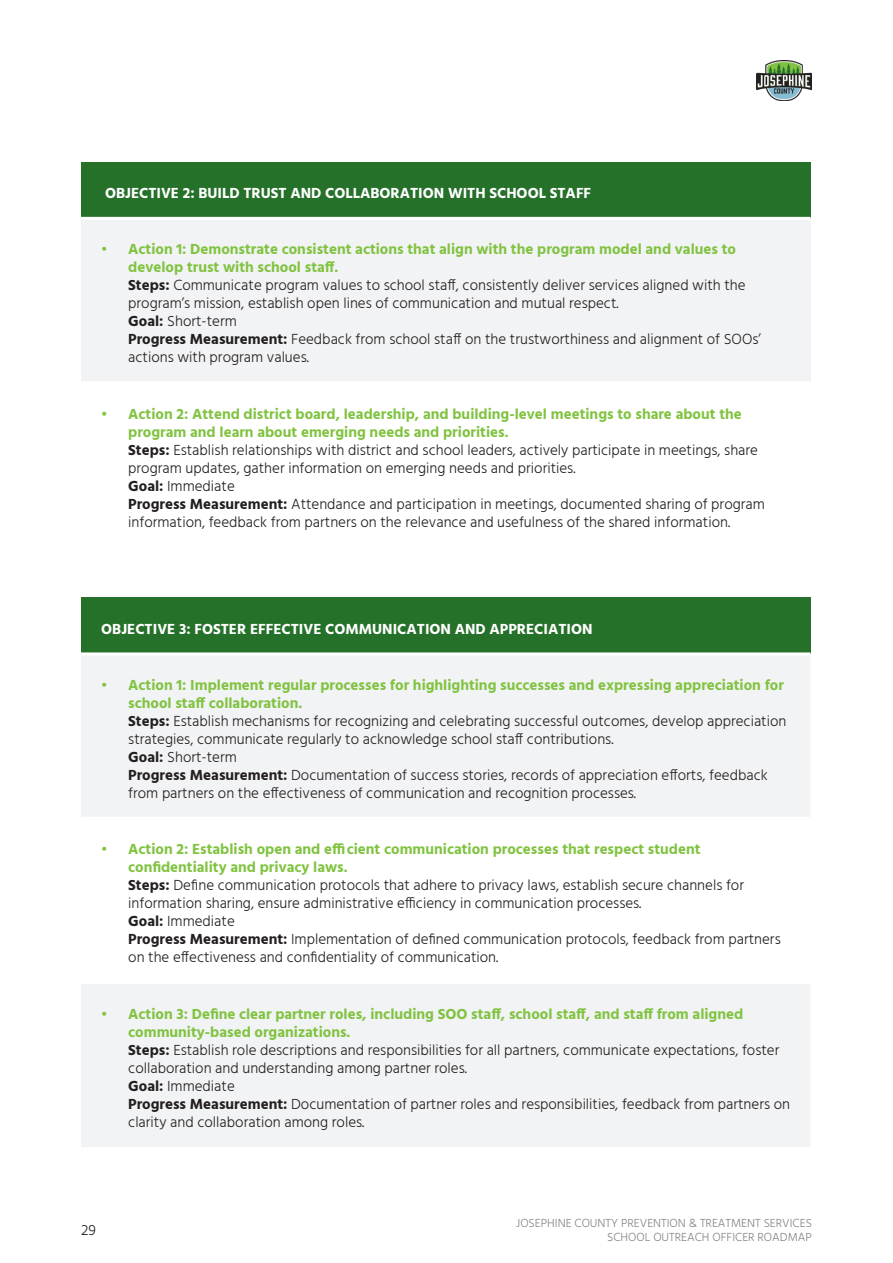
<style>
.page{position:relative;width:893px;height:1263px;background:#fff}
.page>*{position:absolute;margin:0;border:0;box-sizing:border-box;transform-origin:0 0}
.t1{font:300 15px/18px "Hind";color:#231f20}
.t2{font:700 15px/18px "Hind";color:#81c341}
.t3{font:700 15px "Hind";color:#fff}
.t4{font:300 12px/14.4px "Hind";color:#808285;text-align:right}
.s1{font-weight:700}
</style>
<div class="page">
<img style="left:757px;top:60px;width:55px;height:41px">
<div style="left:81px;top:162px;width:729px;height:56px;background:#26712a"></div>
<div style="left:81px;top:218px;width:729px;height:165px;background:#f2f3f4"></div>
<hr style="left:81px;top:217px;width:729px;height:3px;background:#fff">
<hr style="left:81px;top:381px;width:729px;height:3px;background:#fff">
<div style="left:81px;top:598px;width:729px;height:56px;background:#26712a"></div>
<svg style="left:81px;top:656px;width:729px;height:491px;fill:#f2f3f4"></svg>
<hr style="left:81px;top:652px;width:729px;height:3px;background:#fff">
<hr style="left:81px;top:817px;width:729px;height:3px;background:#fff">
<hr style="left:81px;top:981px;width:729px;height:3px;background:#fff">
<p class="t3" style="left:105px;top:184px;width:488px">OBJECTIVE 2: BUILD TRUST AND COLLABORATION WITH SCHOOL STAFF</p>
<p class="t2" style="left:128px;top:240px;width:609px;text-indent:-27px">• Action 1: Demonstrate consistent actions that align with the program model and values to develop trust with school staff.</p>
<p class="t1" style="left:128px;top:277px;width:619px"><span class="s1">Steps:</span> Communicate program values to school staff, consistently deliver services aligned with the program’s mission, establish open lines of communication and mutual respect.</p>
<p class="t1" style="left:128px;top:313px;width:110px"><span class="s1">Goal:</span> Short-term</p>
<p class="t1" style="left:128px;top:331px;width:634px"><span class="s1">Progress Measurement:</span> Feedback from school staff on the trustworthiness and alignment of SOOs’ actions with program values.</p>
<p class="t2" style="left:128px;top:405px;width:615px;text-indent:-27px">• Action 2: Attend district board, leadership, and building-level meetings to share about the program and learn about emerging needs and priorities.</p>
<p class="t1" style="left:128px;top:442px;width:631px"><span class="s1">Steps:</span> Establish relationships with district and school leaders, actively participate in meetings, share program updates, gather information on emerging needs and priorities.</p>
<p class="t1" style="left:128px;top:478px;width:108px"><span class="s1">Goal:</span> Immediate</p>
<p class="t1" style="left:128px;top:496px;width:638px"><span class="s1">Progress Measurement:</span> Attendance and participation in meetings, documented sharing of program information, feedback from partners on the relevance and usefulness of the shared information.</p>
<p class="t3" style="left:101px;top:620px;width:493px">OBJECTIVE 3: FOSTER EFFECTIVE COMMUNICATION AND APPRECIATION</p>
<p class="t2" style="left:128px;top:676px;width:657px;text-indent:-27px">• Action 1: Implement regular processes for highlighting successes and expressing appreciation for school staff collaboration.</p>
<p class="t1" style="left:128px;top:713px;width:660px"><span class="s1">Steps:</span> Establish mechanisms for recognizing and celebrating successful outcomes, develop appreciation strategies, communicate regularly to acknowledge school staff contributions.</p>
<p class="t1" style="left:128px;top:749px;width:110px"><span class="s1">Goal:</span> Short-term</p>
<p class="t1" style="left:128px;top:767px;width:641px"><span class="s1">Progress Measurement:</span> Documentation of success stories, records of appreciation efforts, feedback from partners on the effectiveness of communication and recognition processes.</p>
<p class="t2" style="left:128px;top:840px;width:574px;text-indent:-27px">• Action 2: Establish open and efficient communication processes that respect student confidentiality and privacy laws.</p>
<p class="t1" style="left:128px;top:877px;width:617px"><span class="s1">Steps:</span> Define communication protocols that adhere to privacy laws, establish secure channels for information sharing, ensure administrative efficiency in communication processes.</p>
<p class="t1" style="left:128px;top:913px;width:108px"><span class="s1">Goal:</span> Immediate</p>
<p class="t1" style="left:128px;top:931px;width:654px"><span class="s1">Progress Measurement:</span> Implementation of defined communication protocols, feedback from partners on the effectiveness and confidentiality of communication.</p>
<p class="t2" style="left:128px;top:1004px;width:616px;text-indent:-27px">• Action 3: Define clear partner roles, including SOO staff, school staff, and staff from aligned community-based organizations.</p>
<p class="t1" style="left:128px;top:1041px;width:653px"><span class="s1">Steps:</span> Establish role descriptions and responsibilities for all partners, communicate expectations, foster collaboration and understanding among partner roles.</p>
<p class="t1" style="left:128px;top:1077px;width:108px"><span class="s1">Goal:</span> Immediate</p>
<p class="t1" style="left:128px;top:1095px;width:663px"><span class="s1">Progress Measurement:</span> Documentation of partner roles and responsibilities, feedback from partners on clarity and collaboration among roles.</p>
<p class="t1" style="left:81px;top:1221px;width:16px">29</p>
<p class="t4" style="left:516px;top:1216px;width:297px">JOSEPHINE COUNTY PREVENTION &amp; TREATMENT SERVICES<br>SCHOOL OUTREACH OFFICER ROADMAP</p>
</div>
